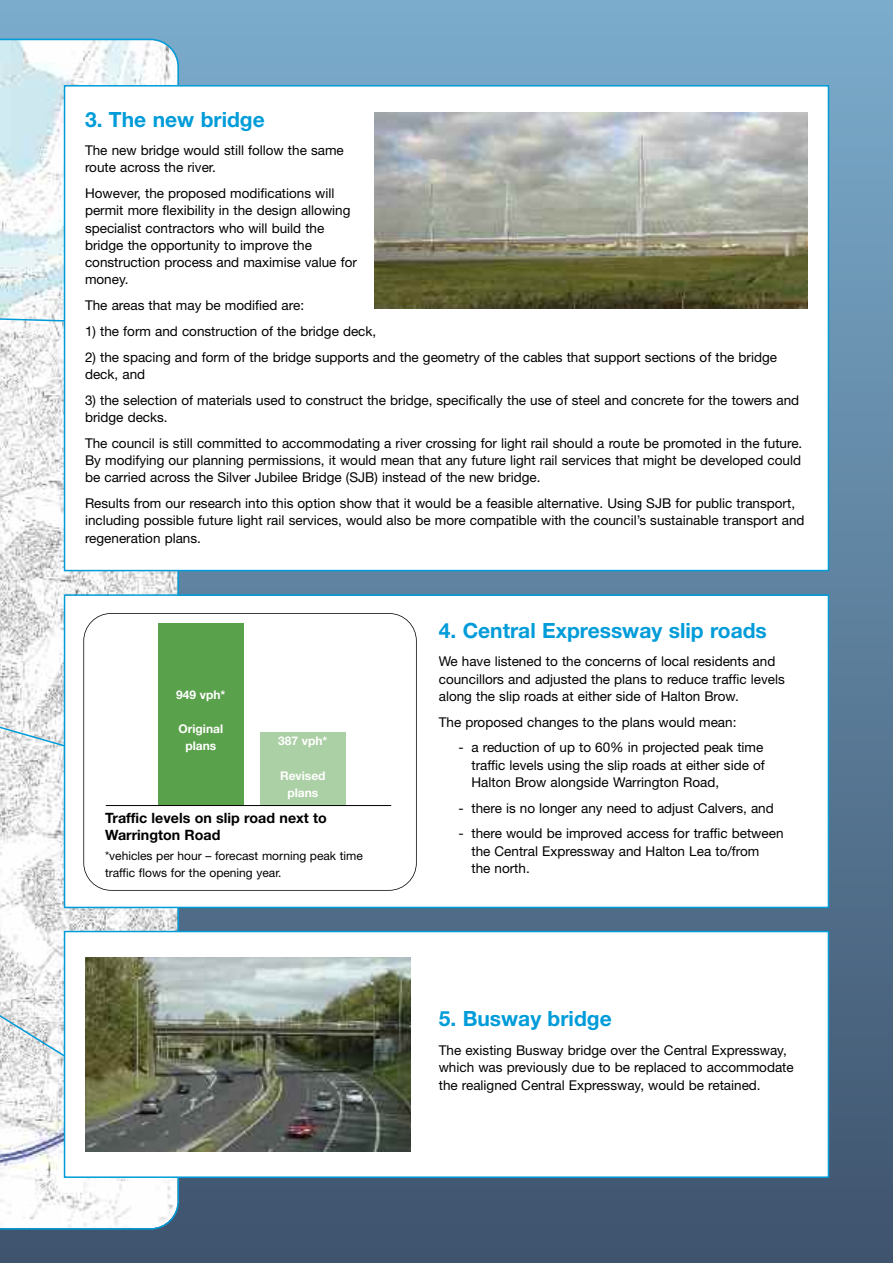
<style>
.page{position:relative;width:893px;height:1263px;background:#fff}
.page>*{position:absolute;margin:0;border:0;box-sizing:border-box;transform-origin:0 0}
.t1{font:700 21px "Helvetica Neue";color:#009cd9}
.t2{font:700 14.25px/17.2px "Helvetica Neue";color:#000}
.t3{font:13.5px/17.2px "Helvetica Neue";color:#000}
.t4{font:12px/16.5px "Helvetica Neue";color:#000}
.t5{font:700 12px/17.1px "Helvetica Neue";color:#fff;text-align:center}
.s1{color:#fff}
</style>
<div class="page">
<div style="left:0;top:0;width:893px;height:1263px;background:linear-gradient(to bottom,#7baccc,#3e536d)"></div>
<svg style="left:0;top:39px;width:179px;height:1191px"></svg>
<div style="left:65px;top:87px;width:763px;height:483px;background:#fff"></div>
<div style="left:64px;top:85px;width:765px;height:486px;border:2px solid #009cd9"></div>
<div style="left:65px;top:596px;width:763px;height:311px;background:#fff"></div>
<div style="left:64px;top:594px;width:765px;height:314px;border:2px solid #009cd9"></div>
<div style="left:83px;top:613px;width:334px;height:278px;border:2px solid #000;border-radius:28px"></div>
<div style="left:65px;top:932px;width:763px;height:244px;background:#fff"></div>
<div style="left:64px;top:931px;width:765px;height:247px;border:2px solid #009cd9"></div>
<img style="left:374px;top:112px;width:434px;height:196px">
<div style="left:158px;top:623px;width:85px;height:182px;background:#5aa14b"></div>
<img style="left:85px;top:957px;width:326px;height:194px">
<svg style="left:0;top:835px;width:67px;height:223px"></svg>
<svg style="left:0;top:643px;width:66px;height:105px"></svg>
<svg style="left:0;top:306px;width:66px;height:16px"></svg>
<div style="left:260px;top:732px;width:86px;height:73px;background:#acd0a5"></div>
<hr style="left:106px;top:805px;width:285px;height:1px;background:#000">
<h1 class="t1" style="left:85px;top:112px;width:181px">3. The new bridge</h1>
<p class="t3" style="left:85px;top:143px;width:260px">The new bridge would still follow the same route across the river.</p>
<p class="t3" style="left:85px;top:186px;width:273px">However, the proposed modifications will permit more flexibility in the design allowing specialist contractors who will build the bridge the opportunity to improve the construction process and maximise value for money.</p>
<p class="t3" style="left:85px;top:298px;width:221px">The areas that may be modified are:</p>
<p class="t3" style="left:85px;top:324px;width:293px">1) the form and construction of the bridge deck,</p>
<p class="t3" style="left:85px;top:350px;width:694px">2) the spacing and form of the bridge supports and the geometry of the cables that support sections of the bridge deck, and</p>
<p class="t3" style="left:85px;top:393px;width:716px">3) the selection of materials used to construct the bridge, specifically the use of steel and concrete for the towers and bridge decks.</p>
<p class="t3" style="left:85px;top:436px;width:719px;text-align:justify">The council is still committed to accommodating a river crossing for light rail should a route be promoted in the future.<br>By modifying our planning permissions, it would mean that any future light rail services that might be developed could be carried across the Silver Jubilee Bridge (SJB) instead of the new bridge.</p>
<p class="t3" style="left:85px;top:496px;width:721px">Results from our research into this option show that it would be a feasible alternative. Using SJB for public transport, including possible future light rail services, would also be more compatible with the council’s sustainable transport and regeneration plans.</p>
<p class="t5" style="left:176px;top:687px;width:51px">949 vph*</p>
<p class="t5" style="left:178px;top:721px;width:46px">Original plans</p>
<p class="t5" style="left:278px;top:734px;width:51px">387 vph*</p>
<p class="t5" style="left:280px;top:768px;width:47px">Revised plans</p>
<p class="t2" style="left:105px;top:811px;width:223px">Traffic levels on slip road next to<br>Warrington Road</p>
<p class="t4" style="left:105px;top:849px;width:259px">*vehicles per hour – forecast morning peak time traffic flows for the opening year.</p>
<h1 class="t1" style="left:439px;top:623px;width:330px">4. Central Expressway slip roads</h1>
<p class="t3" style="left:439px;top:654px;width:347px">We have listened to the concerns of local residents and councillors and adjusted the plans to reduce traffic levels along the slip roads at either side of Halton Brow.</p>
<p class="t3" style="left:439px;top:714px;width:299px">The proposed changes to the plans would mean:</p>
<p class="t3" style="left:471px;top:740px;width:295px;text-align:justify;text-indent:-13px">- a reduction of up to 60% in projected peak time traffic levels using the slip roads at either side of Halton Brow alongside Warrington Road,</p>
<p class="t3" style="left:459px;top:800px;width:317px">- there is no longer any need to adjust Calvers, and</p>
<p class="t3" style="left:471px;top:826px;width:314px;text-indent:-13px">- there would be improved access for traffic between the Central Expressway and Halton Lea to/from<br>the north.</p>
<h1 class="t1" style="left:439px;top:1011px;width:175px">5. Busway bridge</h1>
<p class="t3" style="left:439px;top:1043px;width:356px">The existing Busway bridge over the Central Expressway, which was previously due to be replaced to accommodate the realigned Central Expressway, would be retained.<span class="s1">.</span></p>
</div>
